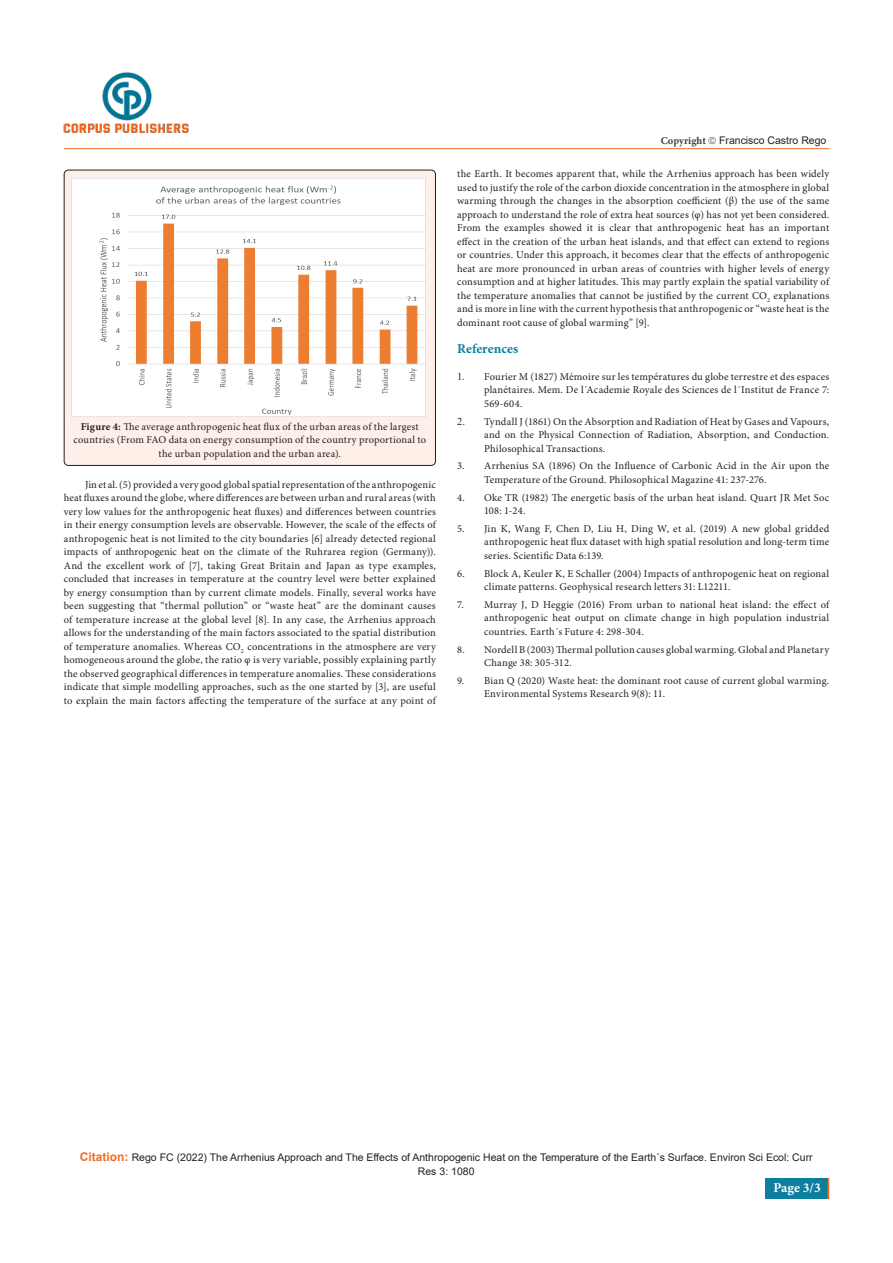
<style>
.page{position:relative;width:893px;height:1263px;background:#fff}
.page>*{position:absolute;margin:0;border:0;box-sizing:border-box;transform-origin:0 0}
.t1{font:700 13.5px "Minion Pro";letter-spacing:.005em;color:#0c7f9f}
.t2{font:700 13.5px "Minion Pro";color:#fff}
.t3{font:10.5px/13.5px "Minion Pro";letter-spacing:.015em;color:#231f20;text-align:justify}
.t4{font:10.5px/13.5px "Arial";color:#231f20;text-align:center}
.t5{font:700 10.5px "Minion Pro";color:#3e3e3f}
.s1{font-weight:700}
.s2{font-family:"Times New Roman"}
.s3{font-weight:700;font-size:12px;color:#f06d22}
</style>
<div class="page">
<hr style="left:64px;top:148px;width:765px;height:1px;background:#f06d22">
<div style="left:765px;top:1178px;width:63px;height:21px;background:#0c7f9f"></div>
<svg style="left:828px;top:1178px;width:1px;height:21px"></svg>
<img style="left:64px;top:73px;width:125px;height:60px">
<div style="left:64px;top:170px;width:371px;height:295px;background:#fef0e9;border-radius:4px"></div>
<div style="left:64px;top:170px;width:372px;height:296px;border:1px solid #231f20;border-radius:4px"></div>
<img style="left:72px;top:179px;width:354px;height:238px">
<p class="t3" style="left:73px;top:420px;width:354px;text-align:center"><span class="s1">Figure 4:</span> The average anthropogenic heat flux of the urban areas of the largest countries (From FAO data on energy consumption of the country proportional to the urban population and the urban area).</p>
<p class="t3" style="left:64px;top:478px;width:374px;text-indent:21px">Jin et al. (5) provided a very good global spatial representation of the anthropogenic heat fluxes around the globe, where differences are between urban and rural areas (with very low values for the anthropogenic heat fluxes) and differences between countries in their energy consumption levels are observable. However, the scale of the effects of anthropogenic heat is not limited to the city boundaries [6] already detected regional impacts of anthropogenic heat on the climate of the Ruhrarea region (Germany)).<br>And the excellent work of [7], taking Great Britain and Japan as type examples, concluded that increases in temperature at the country level were better explained by energy consumption than by current climate models. Finally, several works have been suggesting that “thermal pollution” or “waste heat” are the dominant causes of temperature increase at the global level [8]. In any case, the Arrhenius approach allows for the understanding of the main factors associated to the spatial distribution of temperature anomalies. Whereas CO<sub>2</sub> concentrations in the atmosphere are very homogeneous around the globe, the ratio φ is very variable, possibly explaining partly the observed geographical differences in temperature anomalies. These considerations indicate that simple modelling approaches, such as the one started by [3], are useful to explain the main factors affecting the temperature of the surface at any point of</p>
<p class="t5" style="left:661px;top:133px;width:47px">Copyright</p>
<p class="t4" style="left:719px;top:133px;width:109px">Francisco Castro Rego</p>
<p class="t3" style="left:457px;top:168px;width:374px">the Earth. It becomes apparent that, while the Arrhenius approach has been widely used to justify the role of the carbon dioxide concentration in the atmosphere in global warming through the changes in the absorption coefficient (β) the use of the same approach to understand the role of extra heat sources (φ) has not yet been considered.<br>From the examples showed it is clear that anthropogenic heat has an important effect in the creation of the urban heat islands, and that effect can extend to regions or countries. Under this approach, it becomes clear that the effects of anthropogenic heat are more pronounced in urban areas of countries with higher levels of energy consumption and at higher latitudes. This may partly explain the spatial variability of the temperature anomalies that cannot be justified by the current CO<sub>2</sub> explanations and is more in line with the current hypothesis that anthropogenic or “waste heat is the dominant root cause of global warming” [9].</p>
<p class="t1" style="left:457px;top:339px;width:63px">References</p>
<p class="t3" style="left:484px;top:370px;width:347px;text-indent:-27px"><span class="s2">1.</span> Fourier M (1827) M<span class="s2">é</span>moire sur les temp<span class="s2">é</span>ratures du globe terrestre et des espaces plan<span class="s2">é</span>taires. Mem. De l´Academie Royale des Sciences de l´Institut de France 7:<br>569-604.</p>
<p class="t3" style="left:484px;top:415px;width:347px;text-indent:-27px"><span class="s2">2.</span> Tyndall J (1861) On the Absorption and Radiation of Heat by Gases and Vapours, and on the Physical Connection of Radiation, Absorption, and Conduction.<br>Philosophical Transactions.</p>
<p class="t3" style="left:484px;top:460px;width:347px;text-indent:-27px">3. Arrhenius SA (1896) On the Influence of Carbonic Acid in the Air upon the<br>Temperature of the Ground. Philosophical Magazine 41: 237-276.</p>
<p class="t3" style="left:484px;top:491px;width:347px;text-indent:-27px">4. Oke TR (1982) The energetic basis of the urban heat island. Quart JR Met Soc<br>108: 1-24.</p>
<p class="t3" style="left:484px;top:522px;width:347px;text-indent:-27px">5. Jin K, Wang F, Chen D, Liu H, Ding W, et al. (2019) A new global gridded anthropogenic heat flux dataset with high spatial resolution and long-term time series. Scientific Data 6:139.</p>
<p class="t3" style="left:484px;top:567px;width:347px;text-indent:-27px">6. Block A, Keuler K, E Schaller (2004) Impacts of anthropogenic heat on regional climate patterns. Geophysical research letters 31: L12211.</p>
<p class="t3" style="left:484px;top:598px;width:347px;text-indent:-27px">7. Murray J, D Heggie (2016) From urban to national heat island: the effect of anthropogenic heat output on climate change in high population industrial countries. Earth´s Future 4: 298-304.</p>
<p class="t3" style="left:484px;top:643px;width:347px;text-indent:-27px">8. Nordell B (2003) Thermal pollution causes global warming. Global and Planetary<br>Change 38: 305-312.</p>
<p class="t3" style="left:484px;top:674px;width:347px;text-indent:-27px">9. Bian Q (2020) Waste heat: the dominant root cause of current global warming.<br>Environmental Systems Research 9(8): 11.</p>
<p class="t4" style="left:80px;top:1151px;width:734px"><span class="s3">Citation:</span> Rego FC (2022) The Arrhenius Approach and The Effects of Anthropogenic Heat on the Temperature of the Earth´s Surface. Environ Sci Ecol: Curr<br>Res 3: 1080</p>
<p class="t2" style="left:773px;top:1178px;width:49px">Page 3/3</p>
</div>
